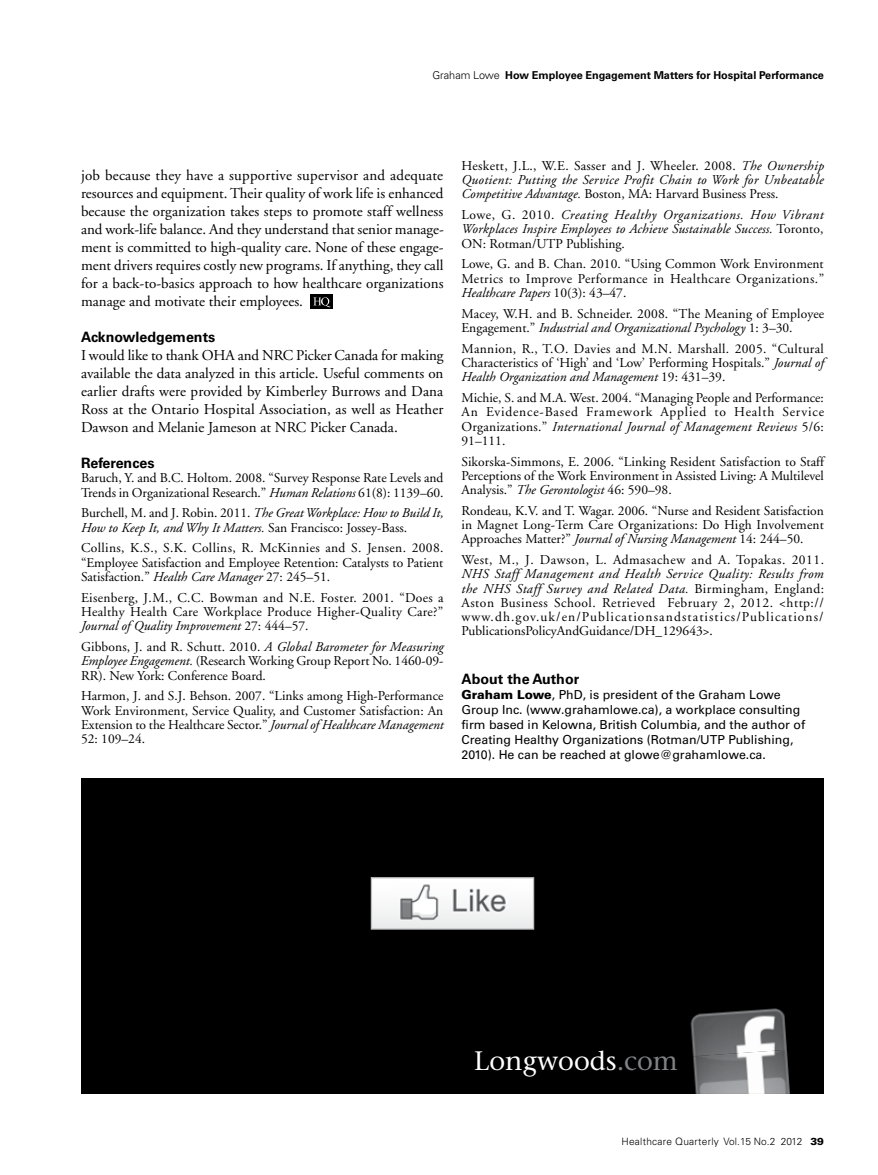
<style>
.page{position:relative;width:878px;height:1175px;background:#fff}
.page>*{position:absolute;margin:0;border:0;box-sizing:border-box;transform-origin:0 0}
.t1{font:26.55px "Stone Serif";color:#fff}
.t2{font:15px/18px "Adobe Garamond";color:#000;text-align:justify}
.t3{font:700 14.25px "Univers";color:#000}
.t4{font:13.5px/14.2px "Adobe Garamond";color:#000;text-align:justify}
.t5{font:italic 13.5px/14.2px "Adobe Garamond";letter-spacing:.01em;color:#000;text-align:justify}
.t6{font:13.5px "Adobe Garamond";letter-spacing:.035em;color:#000}
.t7{font:12.3px/14.9px "Univers";color:#000}
.t8{font:700 10.8px "Univers";color:#000}
.t9{font:300 10.2px "Univers";letter-spacing:.025em;color:#000}
.s1{font-weight:300}
.s2{font-style:italic}
.s3{font-style:normal}
.s4{font-weight:900}
.s5{color:#808285}
</style>
<div class="page">
<div style="left:310px;top:295px;width:22px;height:14px;background:#000"></div>
<svg style="left:313px;top:297px;width:17px;height:10px"></svg>
<div style="left:81px;top:778px;width:743px;height:316px;background:#000"></div>
<img style="left:373px;top:879px;width:162px;height:51px">
<svg style="left:371px;top:877px;width:163px;height:52px;background:#ededee"></svg>
<img style="left:397px;top:880px;width:110px;height:42px">
<img style="left:690px;top:1008px;width:97px;height:41px">
<img style="left:692px;top:1049px;width:98px;height:45px">
<p class="t8" style="left:432px;top:69px;width:393px"><span class="s1">Graham Lowe</span> How Employee Engagement Matters for Hospital Performance</p>
<p class="t2" style="left:81px;top:167px;width:364px">job because they have a supportive supervisor and adequate resources and equipment. Their quality of work life is enhanced because the organization takes steps to promote staff wellness and work-life balance. And they understand that senior manage&shy;ment is committed to high-quality care. None of these engage&shy;ment drivers requires costly new programs. If anything, they call for a back-to-basics approach to how healthcare organizations manage and motivate their employees.</p>
<p class="t3" style="left:81px;top:329px;width:136px">Acknowledgements</p>
<p class="t2" style="left:81px;top:347px;width:364px">I would like to thank OHA and NRC Picker Canada for making available the data analyzed in this article. Useful comments on earlier drafts were provided by Kimberley Burrows and Dana Ross at the Ontario Hospital Association, as well as Heather Dawson and Melanie Jameson at NRC Picker Canada.</p>
<p class="t3" style="left:81px;top:455px;width:75px">References</p>
<p class="t4" style="left:81px;top:471px;width:364px">Baruch, Y. and B.C. Holtom. 2008. “Survey Response Rate Levels and<br>Trends in Organizational Research.” <span class="s2">Human Relations</span> 61(8): 1139–60.</p>
<p class="t5" style="left:81px;top:506px;width:364px"><span class="s3">Burchell, M. and J. Robin. 2011.</span> The Great Workplace: How to Build It,<br>How to Keep It, and Why It Matters. <span class="s3">San Francisco: Jossey-Bass.</span></p>
<p class="t4" style="left:81px;top:541px;width:364px">Collins, K.S., S.K. Collins, R. McKinnies and S. Jensen. 2008. “Employee Satisfaction and Employee Retention: Catalysts to Patient Satisfaction.” <span class="s2">Health Care Manager</span> 27: 245–51.</p>
<p class="t4" style="left:81px;top:590px;width:364px">Eisenberg, J.M., C.C. Bowman and N.E. Foster. 2001. “Does a Healthy Health Care Workplace Produce Higher-Quality Care?” <span class="s2">Journal of Quality Improvement</span> 27: 444–57.</p>
<p class="t4" style="left:81px;top:640px;width:364px">Gibbons, J. and R. Schutt. 2010. <span class="s2">A Global Barometer for Measuring Employee Engagement.</span> (Research Working Group Report No. 1460-09- RR). New York: Conference Board.</p>
<p class="t4" style="left:81px;top:689px;width:364px">Harmon, J. and S.J. Behson. 2007. “Links among High-Performance Work Environment, Service Quality, and Customer Satisfaction: An Extension to the Healthcare Sector.” <span class="s2">Journal of Healthcare Management </span>52: 109–24.</p>
<p class="t5" style="left:461px;top:159px;width:364px"><span class="s3">Heskett, J.L., W.E. Sasser and J. Wheeler. 2008.</span> The Ownership Quotient: Putting the Service Profit Chain to Work for Unbeatable Competitive Advantage. <span class="s3">Boston, MA: Harvard Business Press.</span></p>
<p class="t5" style="left:461px;top:208px;width:363px"><span class="s3">Lowe, G. 2010.</span> Creating Healthy Organizations. How Vibrant Workplaces Inspire Employees to Achieve Sustainable Success. <span class="s3">Toronto, ON: Rotman/UTP Publishing.</span></p>
<p class="t4" style="left:461px;top:257px;width:364px">Lowe, G. and B. Chan. 2010. “Using Common Work Environment Metrics to Improve Performance in Healthcare Organizations.” <span class="s2">Healthcare Papers</span> 10(3): 43–47.</p>
<p class="t4" style="left:461px;top:307px;width:364px">Macey, W.H. and B. Schneider. 2008. “The Meaning of Employee<br>Engagement.” <span class="s2">Industrial and Organizational Psychology</span> 1: 3–30.</p>
<p class="t4" style="left:461px;top:342px;width:364px">Mannion, R., T.O. Davies and M.N. Marshall. 2005. “Cultural Characteristics of ‘High’ and ‘Low’ Performing Hospitals.” <span class="s2">Journal of Health Organization and Management</span> 19: 431–39.</p>
<p class="t4" style="left:461px;top:391px;width:364px">Michie, S. and M.A. West. 2004. “Managing People and Performance:<br>An Evidence-Based Framework Applied to Health Service Organizations.” <span class="s2">International Journal of Management Reviews</span> 5/6:<br>91–111.</p>
<p class="t4" style="left:461px;top:454px;width:364px">Sikorska-Simmons, E. 2006. “Linking Resident Satisfaction to Staff Perceptions of the Work Environment in Assisted Living: A Multilevel Analysis.” <span class="s2">The Gerontologist</span> 46: 590–98.</p>
<p class="t4" style="left:461px;top:504px;width:364px">Rondeau, K.V. and T. Wagar. 2006. “Nurse and Resident Satisfaction in Magnet Long-Term Care Organizations: Do High Involvement Approaches Matter?” <span class="s2">Journal of Nursing Management</span> 14: 244–50.</p>
<p class="t6" style="left:461px;top:552px;width:364px">West, M., J. Dawson, L. Admasachew and A. Topakas. 2011.</p>
<p class="t4" style="left:461px;top:567px;width:364px"><span class="s2">NHS Staff Management and Health Service Quality: Results from the NHS Staff Survey and Related Data.</span> Birmingham, England:<br>Aston Business School. Retrieved February 2, 2012. &lt;http:// www.dh.gov.uk/en/Publicationsandstatistics/Publications/ PublicationsPolicyAndGuidance/DH_129643&gt;.</p>
<p class="t3" style="left:461px;top:671px;width:119px">About the Author</p>
<p class="t7" style="left:461px;top:687px;width:345px"><span class="s4">Graham lowe</span>, PhD, is president of the Graham Lowe Group Inc. (www.grahamlowe.ca), a workplace consulting firm based in Kelowna, British Columbia, and the author of Creating Healthy Organizations (Rotman/UTP Publishing, 2010). He can be reached at glowe@grahamlowe.ca.</p>
<h1 class="t1" style="left:474px;top:1045px;width:205px">Longwoods<span class="s5">.com</span></h1>
<p class="t9" style="left:621px;top:1134px;width:204px">Healthcare Quarterly Vol.15 No.2 2012 <span class="s4">39</span></p>
</div>
